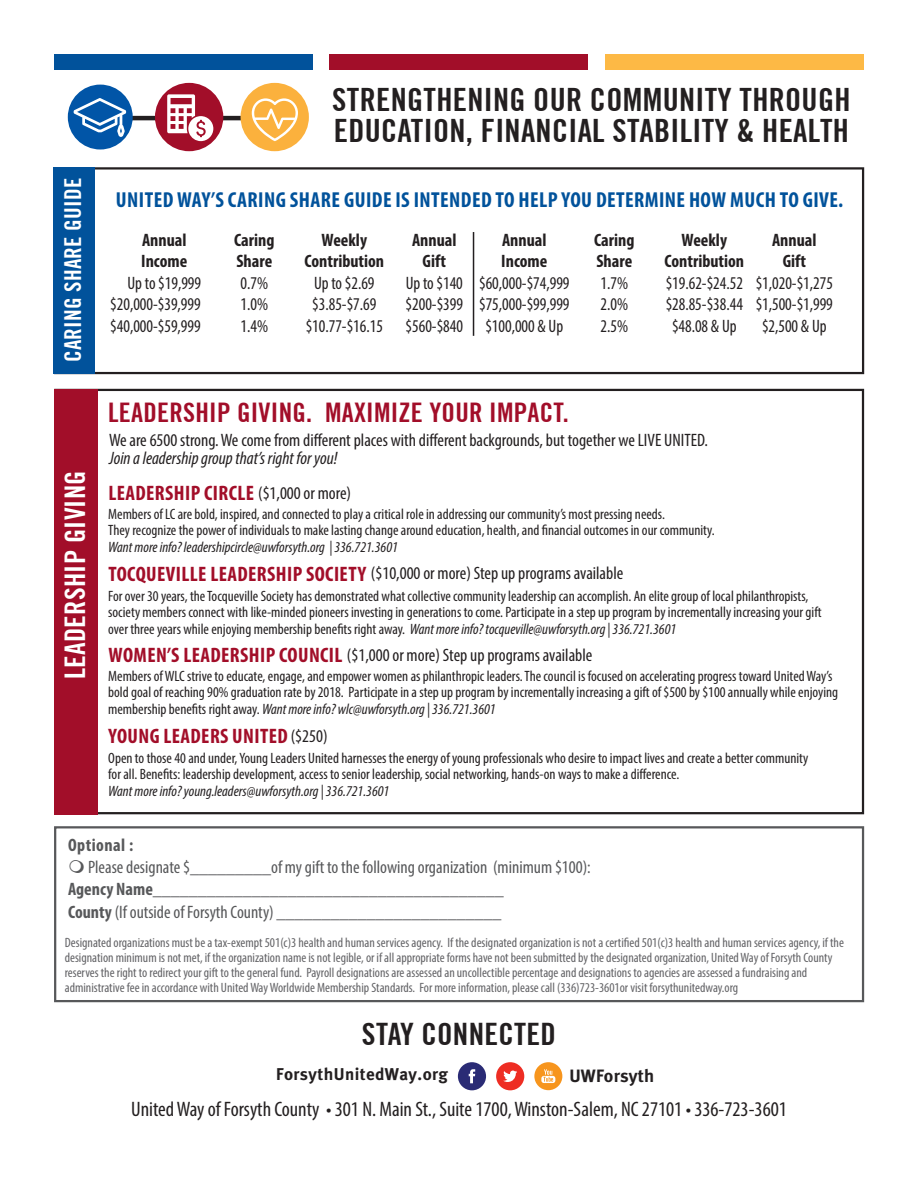
<style>
.page{position:relative;width:918px;height:1188px;background:#fff}
.page>*{position:absolute;margin:0;border:0;box-sizing:border-box;transform-origin:0 0}
.t1{font:700 condensed 32.1px "Trade Gothic No.20";letter-spacing:.01em;color:#231f20}
.t2{font:700 condensed 30.9px "Trade Gothic No.20";letter-spacing:.01em;color:#231f20}
.t3{font:700 condensed 28.5px "Trade Gothic No.20";letter-spacing:.01em;color:#fff}
.t4{font:700 condensed 27px "Trade Gothic No.20";letter-spacing:.01em;color:#a20e29}
.t5{font:700 condensed 23.4px "Trade Gothic No.20";letter-spacing:.01em;color:#fff}
.t6{font:700 condensed 21.75px "Myriad Pro";letter-spacing:.02em;color:#01529b}
.t7{font:700 condensed 21px "Myriad Pro";letter-spacing:.02em;color:#a20e29}
.t8{font:condensed 21px "Myriad Pro";color:#231f20}
.t9{font:condensed 18px "Myriad Pro";color:#231f20;scale:.95 1}
.t10{font:condensed 18px/18px "Myriad Pro";color:#231f20}
.t11{font:condensed 18px/22.5px "Myriad Pro";color:#57585a}
.t12{font:700 condensed 18px "Myriad Pro";color:#231f20}
.t13{font:700 condensed 18px "Myriad Pro";letter-spacing:.025em;color:#57585a}
.t14{font:17.85px "Meta Bold LF";letter-spacing:.01em;color:#231f20}
.t15{font:17.1px "Meta Bold LF";letter-spacing:.025em;color:#231f20}
.t16{font:condensed 15px/16.5px "Myriad Pro";color:#231f20}
.t17{font:italic condensed 15px "Myriad Pro";color:#231f20}
.t18{font:condensed 13.5px/15px "Myriad Pro";color:#636366}
.s1{font-style:italic}
.s2{font-weight:700}
</style>
<div class="page">
<div style="left:54px;top:826px;width:810px;height:176px;border:2px solid #57585a"></div>
<div style="left:54px;top:54px;width:259px;height:16px;background:#01529b"></div>
<div style="left:330px;top:54px;width:258px;height:16px;background:#a20e29"></div>
<div style="left:605px;top:54px;width:259px;height:16px;background:#fdb945"></div>
<div style="left:54px;top:167px;width:810px;height:207px;border:2px solid #231f20"></div>
<div style="left:54px;top:168px;width:41px;height:206px;background:#01529b"></div>
<hr style="left:473px;top:232px;width:1px;height:104px;background:#231f20">
<svg style="left:458px;top:1062px;width:28px;height:28px"></svg>
<svg style="left:496px;top:1062px;width:28px;height:28px"></svg>
<svg style="left:534px;top:1062px;width:28px;height:28px"></svg>
<div style="left:54px;top:389px;width:43px;height:425px;background:#a20e29"></div>
<hr style="left:81px;top:116px;width:211px;height:4px;background:#231f20">
<div style="left:68px;top:85px;width:65px;height:65px;background:#0155a7;border-radius:50%"></div>
<svg style="left:74px;top:98px;width:52px;height:39px"></svg>
<div style="left:155px;top:83px;width:68px;height:68px;background:#a20e29;border-radius:50%"></div>
<svg style="left:167px;top:94px;width:46px;height:47px"></svg>
<div style="left:241px;top:83px;width:68px;height:68px;background:#fbb13d;border-radius:50%"></div>
<svg style="left:252px;top:98px;width:46px;height:43px"></svg>
<p class="t5" style="left:59px;top:362px;width:186px;rotate:-90deg">CARING SHARE GUIDE</p>
<p class="t3" style="left:58px;top:679px;width:210px;rotate:-90deg">LEADERSHIP GIVING</p>
<p class="t1" style="left:332px;top:80px;width:520px">STRENGTHENING OUR COMMUNITY THROUGH</p>
<p class="t1" style="left:334px;top:111px;width:517px">EDUCATION, FINANCIAL STABILITY &amp; HEALTH</p>
<p class="t6" style="left:116px;top:186px;width:729px">UNITED WAY’S CARING SHARE GUIDE IS INTENDED TO HELP YOU DETERMINE HOW MUCH TO GIVE.</p>
<p class="t12" style="left:142px;top:228px;width:46px">Annual</p>
<p class="t12" style="left:234px;top:228px;width:42px">Caring</p>
<p class="t12" style="left:322px;top:228px;width:47px">Weekly</p>
<p class="t12" style="left:412px;top:228px;width:46px">Annual</p>
<p class="t12" style="left:502px;top:228px;width:46px">Annual</p>
<p class="t12" style="left:594px;top:228px;width:42px">Caring</p>
<p class="t12" style="left:682px;top:228px;width:47px">Weekly</p>
<p class="t12" style="left:772px;top:228px;width:46px">Annual</p>
<p class="t12" style="left:141px;top:250px;width:48px">Income</p>
<p class="t12" style="left:236px;top:250px;width:37px">Share</p>
<p class="t12" style="left:304px;top:250px;width:81px">Contribution</p>
<p class="t12" style="left:423px;top:250px;width:25px">Gift</p>
<p class="t12" style="left:501px;top:250px;width:48px">Income</p>
<p class="t12" style="left:596px;top:250px;width:37px">Share</p>
<p class="t12" style="left:664px;top:250px;width:81px">Contribution</p>
<p class="t12" style="left:783px;top:250px;width:25px">Gift</p>
<p class="t9" style="left:128px;top:272px;width:79px">Up to $19,999</p>
<p class="t9" style="left:241px;top:272px;width:30px">0.7%</p>
<p class="t9" style="left:314px;top:272px;width:65px">Up to $2.69</p>
<p class="t9" style="left:406px;top:272px;width:174px">Up to $140 $60,000-$74,999</p>
<p class="t9" style="left:601px;top:272px;width:30px">1.7%</p>
<p class="t9" style="left:666px;top:272px;width:178px">$19.62-$24.52 $1,020-$1,275</p>
<p class="t9" style="left:110px;top:294px;width:97px">$20,000-$39,999</p>
<p class="t9" style="left:241px;top:294px;width:30px">1.0%</p>
<p class="t9" style="left:312px;top:294px;width:69px">$3.85-$7.69</p>
<p class="t9" style="left:406px;top:294px;width:174px">$200-$399 $75,000-$99,999</p>
<p class="t9" style="left:601px;top:294px;width:30px">2.0%</p>
<p class="t9" style="left:666px;top:294px;width:178px">$28.85-$38.44 $1,500-$1,999</p>
<p class="t9" style="left:110px;top:315px;width:97px">$40,000-$59,999</p>
<p class="t9" style="left:241px;top:315px;width:30px">1.4%</p>
<p class="t9" style="left:306px;top:315px;width:83px">$10.77-$16.15</p>
<p class="t9" style="left:406px;top:315px;width:167px">$560-$840 $100,000 &amp; Up</p>
<p class="t9" style="left:601px;top:315px;width:30px">2.5%</p>
<p class="t9" style="left:672px;top:315px;width:70px">$48.08 &amp; Up</p>
<p class="t9" style="left:762px;top:315px;width:70px">$2,500 &amp; Up</p>
<p class="t4" style="left:108px;top:396px;width:462px">LEADERSHIP GIVING. MAXIMIZE YOUR IMPACT.</p>
<p class="t10" style="left:109px;top:431px;width:600px">We are 6500 strong. We come from different places with different backgrounds, but together we LIVE UNITED.<br><span class="s1">Join a leadership group that’s right for you!</span></p>
<p class="t10" style="left:258px;top:484px;width:95px">($1,000 or more)</p>
<p class="t7" style="left:108px;top:480px;width:147px">LEADERSHIP CIRCLE</p>
<p class="t16" style="left:108px;top:505px;width:558px">Members of LC are bold, inspired, and connected to play a critical role in addressing our community’s most pressing needs.</p>
<p class="t16" style="left:108px;top:522px;width:608px">They recognize the power of individuals to make lasting change around education, health, and financial outcomes in our community.</p>
<p class="t17" style="left:108px;top:538px;width:291px">Want more info? leadershipcircle@uwforsyth.org | 336.721.3601</p>
<p class="t10" style="left:371px;top:564px;width:254px">($10,000 or more) Step up programs available</p>
<p class="t7" style="left:108px;top:561px;width:259px">TOCQUEVILLE LEADERSHIP SOCIETY</p>
<p class="t16" style="left:108px;top:587px;width:715px">For over 30 years, the Tocqueville Society has demonstrated what collective community leadership can accomplish. An elite group of local philanthropists, society members connect with like-minded pioneers investing in generations to come. Participate in a step up program by incrementally increasing your gift over three years while enjoying membership benefits right away. <span class="s1">Want more info? tocqueville@uwforsyth.org | 336.721.3601</span></p>
<p class="t10" style="left:347px;top:646px;width:247px">($1,000 or more) Step up programs available</p>
<p class="t7" style="left:108px;top:642px;width:236px">WOMEN’S LEADERSHIP COUNCIL</p>
<p class="t16" style="left:108px;top:667px;width:732px">Members of WLC strive to educate, engage, and empower women as philanthropic leaders. The council is focused on accelerating progress toward United Way’s bold goal of reaching 90% graduation rate by 2018. Participate in a step up program by incrementally increasing a gift of $500 by $100 annually while enjoying membership benefits right away. <span class="s1">Want more info? wlc@uwforsyth.org | 336.721.3601</span></p>
<p class="t10" style="left:291px;top:727px;width:38px">($250)</p>
<p class="t7" style="left:108px;top:723px;width:181px">YOUNG LEADERS UNITED</p>
<p class="t16" style="left:108px;top:749px;width:702px">Open to those 40 and under, Young Leaders United harnesses the energy of young professionals who desire to impact lives and create a better community</p>
<p class="t16" style="left:108px;top:766px;width:573px">for all. Benefits: leadership development, access to senior leadership, social networking, hands-on ways to make a difference.<br><span class="s1">Want more info? young.leaders@uwforsyth.org | 336.721.3601</span></p>
<p class="t13" style="left:68px;top:834px;width:67px">Optional :</p>
<p class="t11" style="left:88px;top:855px;width:504px">Please designate $_________of my gift to the following organization (minimum $100):</p>
<p class="t11" style="left:68px;top:878px;width:437px"><span class="s2">Agency Name</span>_______________________________________<br><span class="s2">County</span> (If outside of Forsyth County) _________________________</p>
<p class="t18" style="left:65px;top:935px;width:781px">Designated organizations must be a tax-exempt 501(c)3 health and human services agency. If the designated organization is not a certified 501(c)3 health and human services agency, if the designation minimum is not met, if the organization name is not legible, or if all appropriate forms have not been submitted by the designated organization, United Way of Forsyth County reserves the right to redirect your gift to the general fund. Payroll designations are assessed an uncollectible percentage and designations to agencies are assessed a fundraising and</p>
<p class="t18" style="left:65px;top:980px;width:675px">administrative fee in accordance with United Way Worldwide Membership Standards. For more information, please call (336)723-3601or visit forsythunitedway.org</p>
<p class="t2" style="left:362px;top:1015px;width:196px">STAY CONNECTED</p>
<p class="t15" style="left:276px;top:1064px;width:173px">ForsythUnitedWay.org</p>
<p class="t14" style="left:569px;top:1065px;width:86px">UWForsyth</p>
<p class="t8" style="left:131px;top:1096px;width:657px">United Way of Forsyth County • 301 N. Main St., Suite 1700, Winston-Salem, NC 27101 • 336-723-3601</p>
</div>
